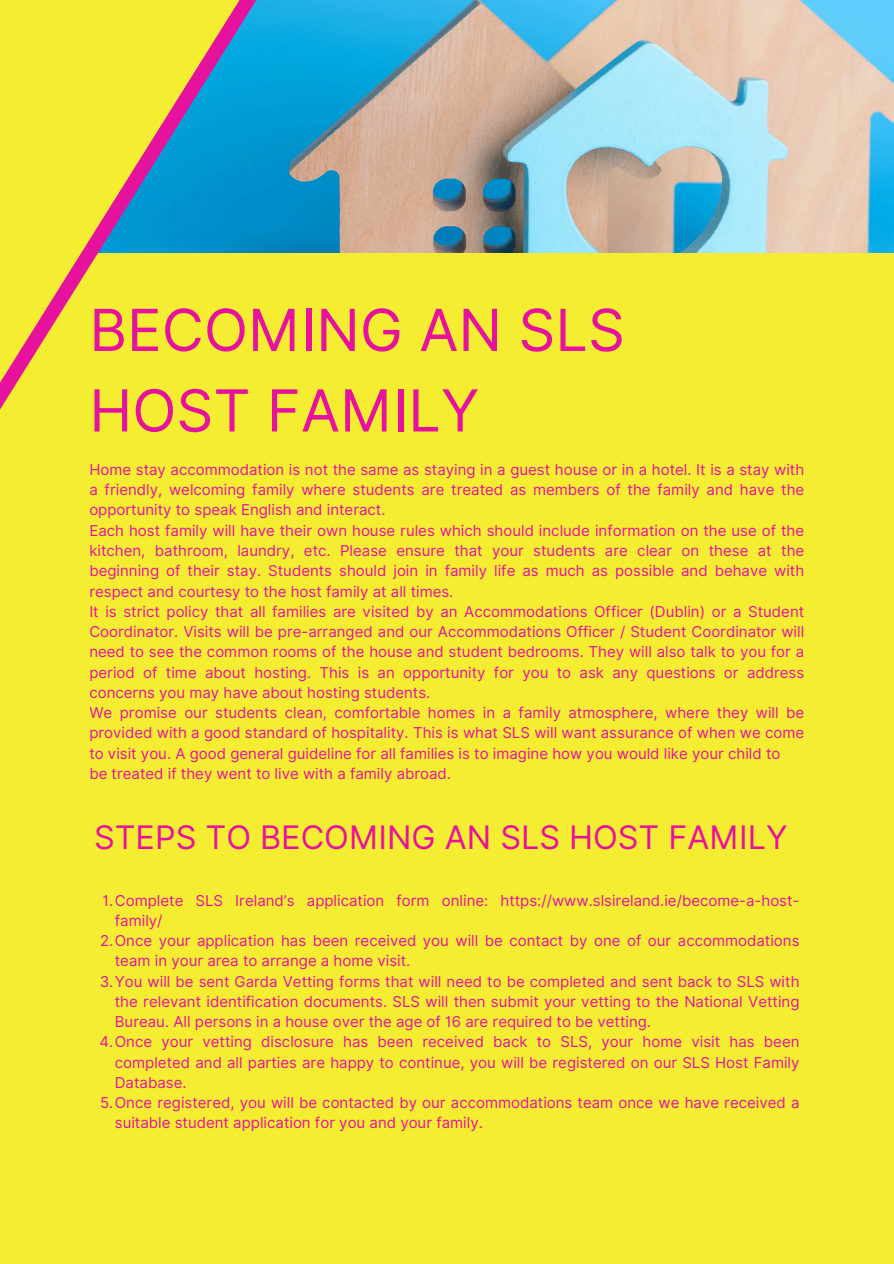
<style>
.page{position:relative;width:894px;height:1264px;background:#fff}
.page>*{position:absolute;margin:0;border:0;box-sizing:border-box;transform-origin:0 0}
.t1{font:57.9px/80.6px "Inter";color:#e6129e}
.t2{font:32.4px "Inter";color:#e6129e}
.t3{font:15px/20.2px "Inter";color:#e6129e;text-align:justify}
</style>
<div class="page">
<div style="left:0;top:0;width:893px;height:1263px;background:#f4ed32"></div>
<img style="left:422px;top:0;width:471px;height:252px">
<svg style="left:415px;top:0;width:7px;height:253px;background:#b0b0aa"></svg>
<svg style="left:0;top:0;width:415px;height:410px"></svg>
<p class="t1" style="left:89px;top:289px;width:537px">BECOMING AN SLS<br>HOST FAMILY</p>
<p class="t3" style="left:89px;top:459px;width:716px">Home stay accommodation is not the same as staying in a guest house or in a hotel. It is a stay with a friendly, welcoming family where students are treated as members of the family and have the opportunity to speak English and interact.</p>
<h1 class="t3" style="left:89px;top:520px;width:716px">Each host family will have their own house rules which should include information on the use of the kitchen, bathroom, laundry, etc. Please ensure that your students are clear on these at the beginning of their stay. Students should join in family life as much as possible and behave with respect and courtesy to the host family at all times.</h1>
<p class="t3" style="left:89px;top:601px;width:716px">It is strict policy that all families are visited by an Accommodations Officer (Dublin) or a Student Coordinator. Visits will be pre-arranged and our Accommodations Officer / Student Coordinator will need to see the common rooms of the house and student bedrooms. They will also talk to you for a period of time about hosting. This is an opportunity for you to ask any questions or address concerns you may have about hosting students.</p>
<p class="t3" style="left:89px;top:702px;width:716px">We promise our students clean, comfortable homes in a family atmosphere, where they will be provided with a good standard of hospitality. This is what SLS will want assurance of when we come to visit you. A good general guideline for all families is to imagine how you would like your child to</p>
<p class="t3" style="left:89px;top:763px;width:363px">be treated if they went to live with a family abroad.</p>
<p class="t2" style="left:94px;top:817px;width:694px">STEPS TO BECOMING AN SLS HOST FAMILY</p>
<p class="t3" style="left:115px;top:890px;width:686px;text-indent:-12px">1.Complete SLS Ireland’s application form online: https://www.slsireland.ie/become-a-host&shy;family/</p>
<p class="t3" style="left:115px;top:930px;width:686px;text-indent:-15px">2.Once your application has been received you will be contact by one of our accommodations team in your area to arrange a home visit.</p>
<h2 class="t3" style="left:115px;top:971px;width:686px;text-indent:-15px">3.You will be sent Garda Vetting forms that will need to be completed and sent back to SLS with the relevant identification documents. SLS will then submit your vetting to the National Vetting Bureau. All persons in a house over the age of 16 are required to be vetting.</h2>
<p class="t3" style="left:115px;top:1031px;width:686px;text-indent:-15px">4.Once your vetting disclosure has been received back to SLS, your home visit has been completed and all parties are happy to continue, you will be registered on our SLS Host Family Database.</p>
<p class="t3" style="left:115px;top:1092px;width:686px;text-indent:-15px">5.Once registered, you will be contacted by our accommodations team once we have received a suitable student application for you and your family.</p>
</div>
